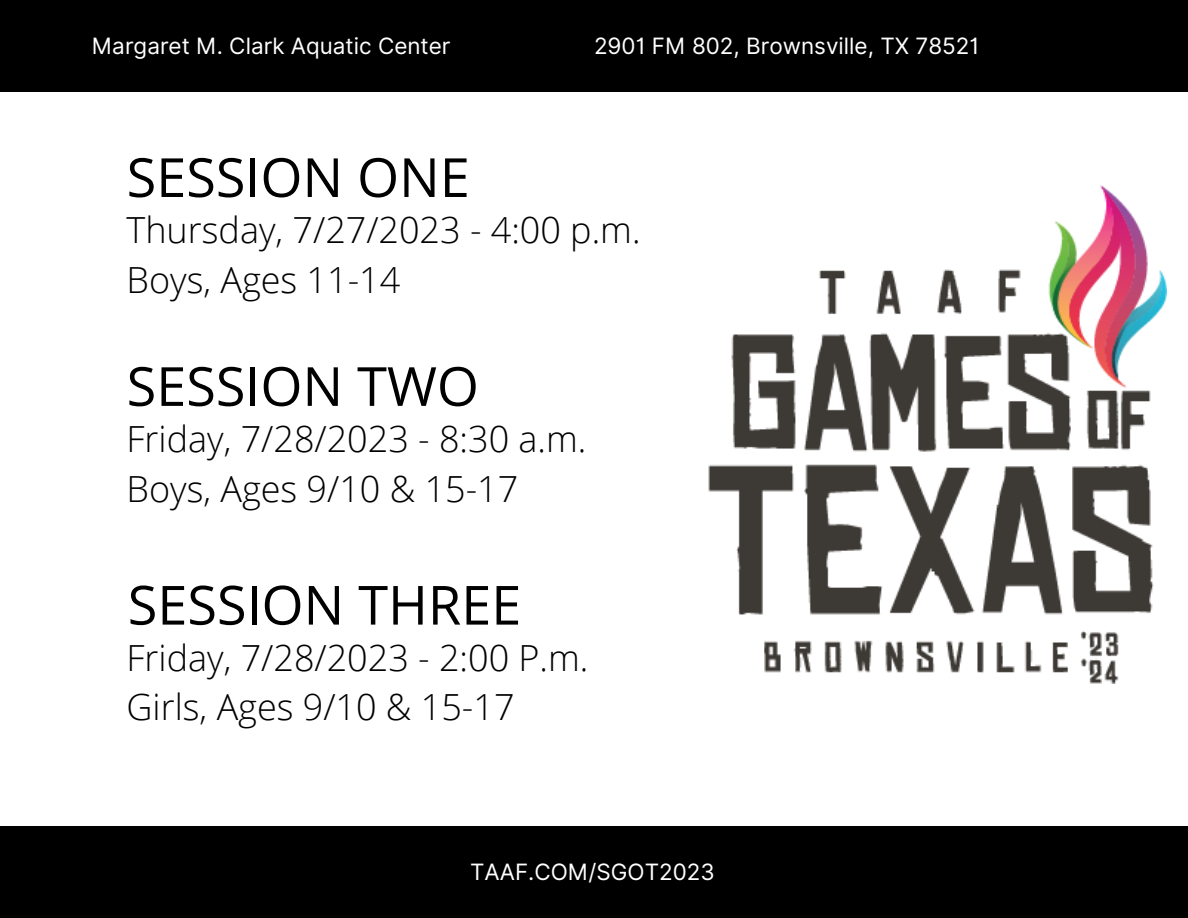
<style>
.page{position:relative;width:1188px;height:918px;background:#fff}
.page>*{position:absolute;margin:0;border:0;box-sizing:border-box;transform-origin:0 0}
.t1{font:54px "Open Sans";color:#000}
.t2{font:300 36px "Open Sans";color:#000}
.t3{font:22.5px "Inter";color:#fff}
</style>
<div class="page">
<div style="left:0;top:0;width:1188px;height:92px;background:#000"></div>
<div style="left:0;top:826px;width:1188px;height:92px;background:#000"></div>
<img style="left:709px;top:185px;width:458px;height:498px">
<p class="t3" style="left:92px;top:32px;width:360px">Margaret M. Clark Aquatic Center</p>
<p class="t3" style="left:594px;top:32px;width:387px">2901 FM 802, Brownsville, TX 78521</p>
<p class="t1" style="left:127px;top:139px;width:345px">SESSION ONE</p>
<p class="t2" style="left:127px;top:205px;width:515px">Thursday, 7/27/2023 - 4:00 p.m.</p>
<p class="t2" style="left:127px;top:254px;width:275px">Boys, Ages 11-14</p>
<p class="t1" style="left:127px;top:348px;width:354px">SESSION TWO</p>
<p class="t2" style="left:127px;top:414px;width:461px">Friday, 7/28/2023 - 8:30 a.m.</p>
<p class="t2" style="left:127px;top:463px;width:393px">Boys, Ages 9/10 &amp; 15-17</p>
<p class="t1" style="left:128px;top:567px;width:395px">SESSION THREE</p>
<p class="t2" style="left:127px;top:632px;width:463px">Friday, 7/28/2023 - 2:00 P.m.</p>
<p class="t2" style="left:127px;top:682px;width:389px">Girls, Ages 9/10 &amp; 15-17</p>
<p class="t3" style="left:470px;top:858px;width:246px">TAAF.COM/SGOT2023</p>
</div>
